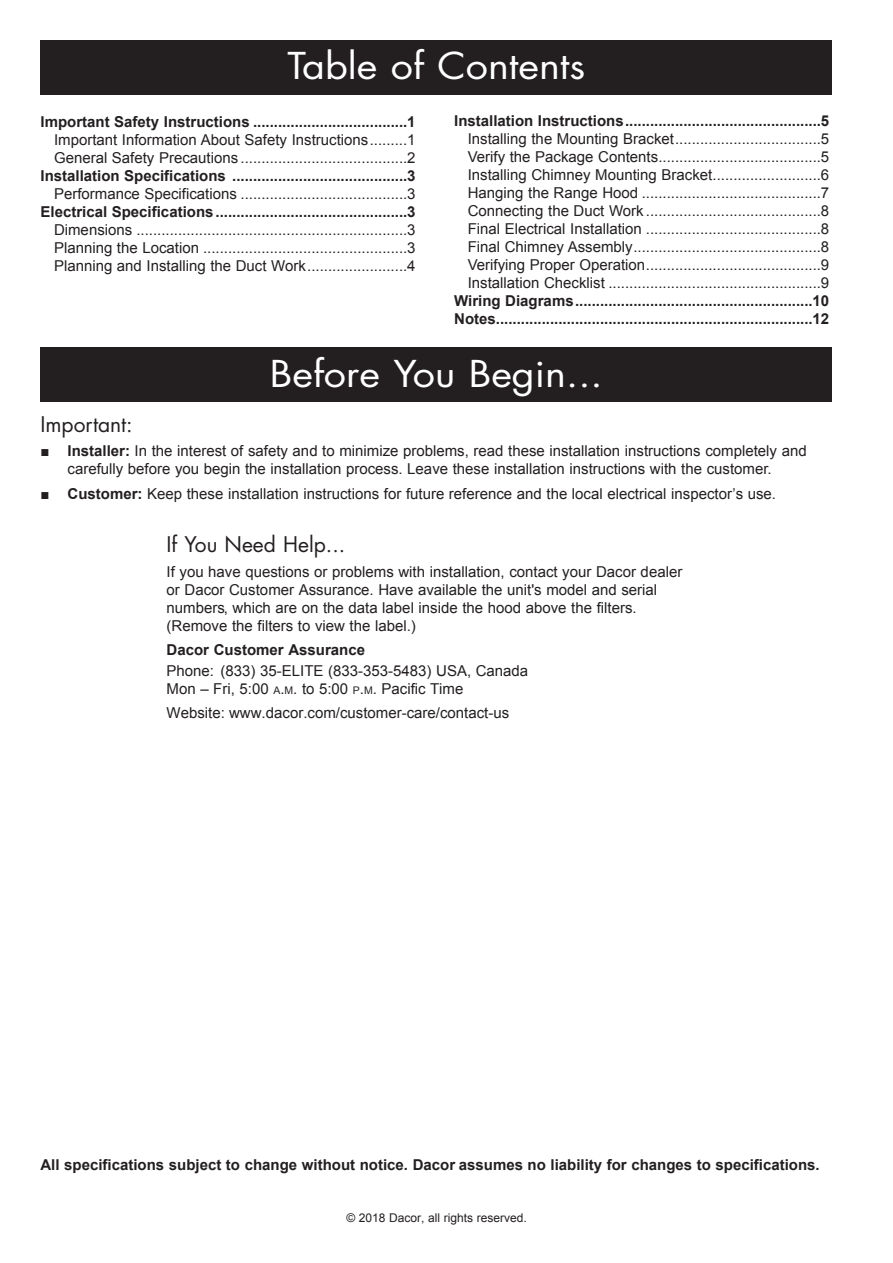
<style>
.page{position:relative;width:893px;height:1263px;background:#fff}
.page>*{position:absolute;margin:0;border:0;box-sizing:border-box;transform-origin:0 0}
.Heading_1__Non_TOC{font:36px "Futura Std";color:#fff;scale:1.1 1}
.Body{font:21px "Futura Std";color:#231f20}
.Heading_3{font:21px "Futura Std";color:#231f20}
.TOC_-_Body_2{font:15px "Arial";color:#231f20}
.Body-2{font:15px/18px "Arial";color:#231f20}
.TOC_-_Body_1{font:700 15px "Arial";color:#231f20}
.Body-3{font:700 15px "Arial";color:#231f20}
.Copyright_Text{font:12px "Arial";color:#231f20}
.s1{font-weight:700}
.s2{font-size:10.5px}
.s3{font-style:inherit}
</style>
<div class="page">
<div style="left:40px;top:40px;width:792px;height:54px;background:#231f20"></div>
<div style="left:40px;top:348px;width:792px;height:54px;background:#231f20"></div>
<p class="Heading_1__Non_TOC" style="left:288px;top:43px;width:272px">Table of Contents</p>
<p class="TOC_-_Body_1" style="left:40px;top:111px;width:376px">Important Safety Instructions .....................................1</p>
<p class="TOC_-_Body_2" style="left:54px;top:129px;width:363px">Important Information About Safety Instructions.........1</p>
<p class="TOC_-_Body_2" style="left:54px;top:147px;width:363px">General Safety Precautions ........................................2</p>
<p class="TOC_-_Body_1" style="left:40px;top:165px;width:376px">Installation Specifications ..........................................3</p>
<p class="TOC_-_Body_2" style="left:54px;top:183px;width:363px">Performance Specifications ........................................3</p>
<p class="TOC_-_Body_1" style="left:40px;top:201px;width:376px">Electrical Specifications..............................................3</p>
<p class="TOC_-_Body_2" style="left:54px;top:219px;width:363px">Dimensions .................................................................3</p>
<p class="TOC_-_Body_2" style="left:54px;top:237px;width:363px">Planning the Location .................................................3</p>
<p class="TOC_-_Body_2" style="left:54px;top:255px;width:363px">Planning and Installing the Duct Work........................4</p>
<p class="TOC_-_Body_1" style="left:454px;top:111px;width:376px">Installation Instructions...............................................5</p>
<p class="TOC_-_Body_2" style="left:468px;top:129px;width:363px">Installing the Mounting Bracket...................................5</p>
<p class="TOC_-_Body_2" style="left:468px;top:147px;width:363px">Verify the Package Contents.......................................5</p>
<p class="TOC_-_Body_2" style="left:468px;top:165px;width:363px">Installing Chimney Mounting Bracket..........................6</p>
<p class="TOC_-_Body_2" style="left:468px;top:183px;width:363px">Hanging the Range Hood ...........................................7</p>
<p class="TOC_-_Body_2" style="left:468px;top:201px;width:363px">Connecting the Duct Work ..........................................8</p>
<p class="TOC_-_Body_2" style="left:468px;top:219px;width:363px">Final Electrical Installation ..........................................8</p>
<p class="TOC_-_Body_2" style="left:468px;top:237px;width:363px">Final Chimney Assembly.............................................8</p>
<p class="TOC_-_Body_2" style="left:468px;top:255px;width:363px">Verifying Proper Operation..........................................9</p>
<p class="TOC_-_Body_2" style="left:468px;top:273px;width:363px">Installation Checklist ...................................................9</p>
<p class="TOC_-_Body_1" style="left:454px;top:291px;width:376px">Wiring Diagrams.........................................................10</p>
<p class="TOC_-_Body_1" style="left:454px;top:309px;width:376px">Notes............................................................................12</p>
<p class="Heading_1__Non_TOC" style="left:270px;top:350px;width:304px">Before You Begin...</p>
<p class="Heading_3" style="left:40px;top:410px;width:94px">Important:</p>
<p class="Body-2" style="left:40px;top:442px;width:768px;text-align:center">■ <span class="s1">Installer:</span> In the interest of safety and to minimize problems, read these installation instructions completely and carefully before you begin the installation process. Leave these installation instructions with the customer.</p>
<p class="Body-2" style="left:40px;top:485px;width:737px">■ <span class="s1">Customer:</span> Keep these installation instructions for future reference and the local electrical inspector’s use.</p>
<p class="Body" style="left:167px;top:531px;width:180px">If You Need Help...</p>
<p class="Body-2" style="left:167px;top:562px;width:517px">If you have questions or problems with installation, contact your Dacor dealer or Dacor Customer Assurance. Have available the unit's model and serial numbers, which are on the data label inside the hood above the filters. (Remove the filters to view the label.)</p>
<p class="Body-3" style="left:167px;top:640px;width:200px">Dacor Customer Assurance</p>
<p class="Body-2" style="left:167px;top:661px;width:363px">Phone: (833) 35-ELITE (833-353-5483) USA, Canada<br>Mon – Fri, 5:00 <span class="s2">A</span><span class="s3">.</span><span class="s2">M</span><span class="s3">.</span> to 5:00 <span class="s2">P</span><span class="s3">.</span><span class="s2">M</span><span class="s3">.</span> Pacific Time</p>
<p class="Body-2" style="left:167px;top:704px;width:344px">Website: www.dacor.com/customer-care/contact-us</p>
<p class="Body-3" style="left:40px;top:1154px;width:781px">All specifications subject to change without notice. Dacor assumes no liability for changes to specifications.</p>
<p class="Copyright_Text" style="left:346px;top:1210px;width:182px">© 2018 Dacor, all rights reserved.</p>
</div>
